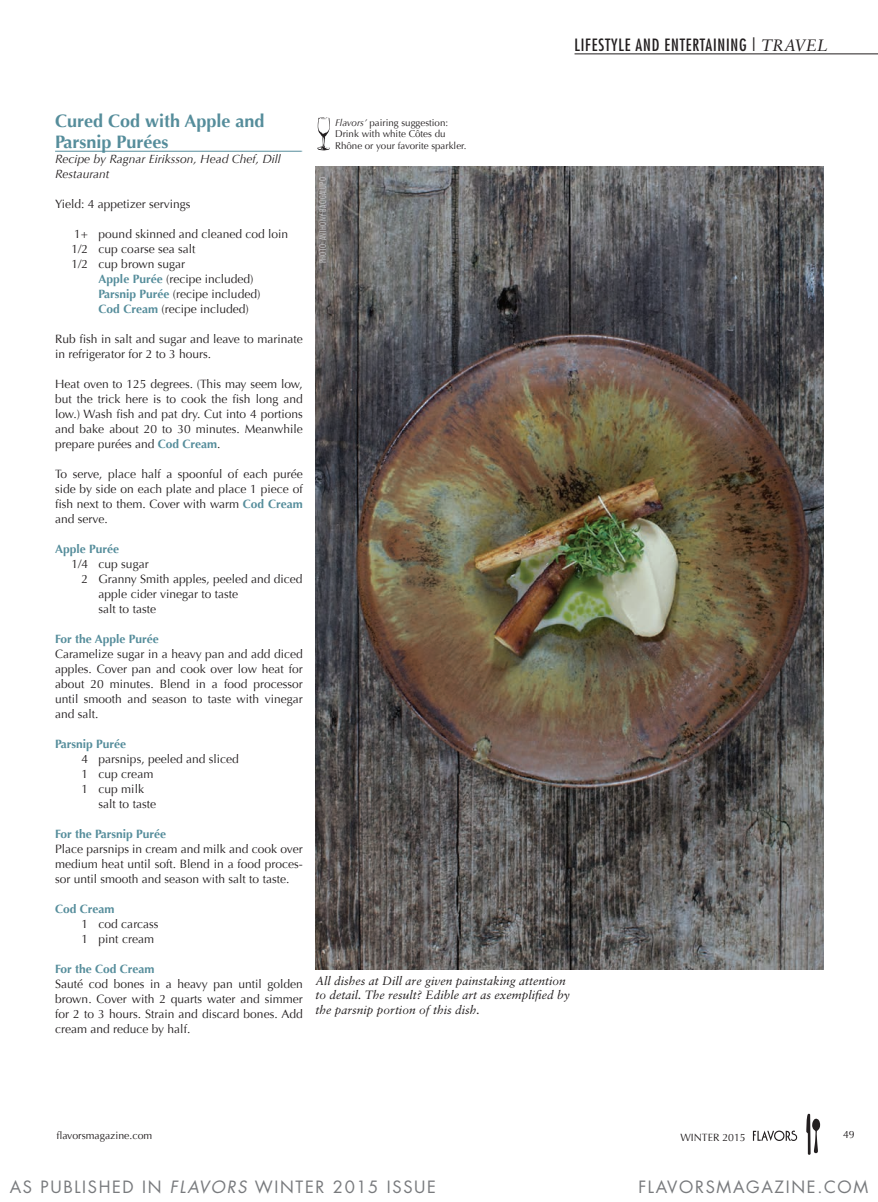
<style>
.page{position:relative;width:878px;height:1202px;background:#fff}
.page>*{position:absolute;margin:0;border:0;box-sizing:border-box;transform-origin:0 0}
.RECIPE_title{font:700 18px/21px "Optima";color:#558d9b}
.t1{font:16.5px "Futura";letter-spacing:.1em;color:#787a7d}
.t2{font:condensed 16.5px "Futura";letter-spacing:.05em;color:#231f20}
.RECIPE_body{font:12px/15px "Optima";color:#231f20;text-align:justify}
.t3{font:italic 12px/14.4px "Sabon";color:#231f20}
.RECIPE_body-2{font:700 12px "Optima";color:#558d9b}
.RECIPE_by_line_and_n{font:italic 12px/15px "Optima";color:#231f20}
.t4{font:10.5px "Optima";color:#231f20}
.RECIPE_body-3{font:9.75px/11.2px "Optima";color:#231f20}
.BY_LINE_photo_credit{font:300 condensed 9px "Futura";letter-spacing:.025em;color:#c5c6c8}
.s1{font-family:"Sabon";font-style:italic;font-stretch:normal}
.s2{font-weight:700;color:#558d9b}
.s3{font-style:italic}
</style>
<div class="page">
<hr style="left:574px;top:53px;width:304px;height:1px;background:#231f20">
<img style="left:315px;top:166px;width:509px;height:803px">
<hr style="left:55px;top:151px;width:248px;height:1px;background:#558d9b">
<svg style="left:317px;top:117px;width:13px;height:33px"></svg>
<svg style="left:806px;top:1113px;width:14px;height:41px"></svg>
<svg style="left:752px;top:1130px;width:45px;height:11px"></svg>
<p class="t2" style="left:574px;top:34px;width:255px">LIFESTYLE AND ENTERTAINING | <span class="s1">TRAVEL</span></p>
<p class="RECIPE_title" style="left:55px;top:110px;width:211px">Cured Cod with Apple and<br>Parsnip Purées</p>
<p class="RECIPE_by_line_and_n" style="left:55px;top:151px;width:227px">Recipe by Ragnar Eiriksson, Head Chef, Dill<br>Restaurant</p>
<p class="RECIPE_body" style="left:55px;top:196px;width:137px">Yield: 4 appetizer servings</p>
<p class="RECIPE_body" style="left:74px;top:226px;width:215px">1+ pound skinned and cleaned cod loin</p>
<p class="RECIPE_body" style="left:71px;top:241px;width:125px">1/2 cup coarse sea salt</p>
<p class="RECIPE_body" style="left:71px;top:256px;width:115px">1/2 cup brown sugar</p>
<p class="RECIPE_body" style="left:99px;top:271px;width:156px"><span class="s2">Apple Purée</span> (recipe included)</p>
<p class="RECIPE_body" style="left:99px;top:286px;width:163px"><span class="s2">Parsnip Purée</span> (recipe included)</p>
<p class="RECIPE_body" style="left:99px;top:301px;width:152px"><span class="s2">Cod Cream</span> (recipe included)</p>
<p class="RECIPE_body" style="left:55px;top:331px;width:249px">Rub fish in salt and sugar and leave to marinate in refrigerator for 2 to 3 hours.</p>
<p class="RECIPE_body" style="left:55px;top:376px;width:249px">Heat oven to 125 degrees. (This may seem low, but the trick here is to cook the fish long and low.) Wash fish and pat dry. Cut into 4 portions and bake about 20 to 30 minutes. Meanwhile prepare purées and <span class="s2">Cod Cream</span>.</p>
<p class="RECIPE_body" style="left:55px;top:466px;width:249px">To serve, place half a spoonful of each purée side by side on each plate and place 1 piece of fish next to them. Cover with warm <span class="s2">Cod Cream </span>and serve.</p>
<p class="RECIPE_body-2" style="left:55px;top:541px;width:66px">Apple Purée</p>
<p class="RECIPE_body" style="left:71px;top:556px;width:79px">1/4 cup sugar</p>
<p class="RECIPE_body" style="left:81px;top:571px;width:222px">2 Granny Smith apples, peeled and diced</p>
<p class="RECIPE_body" style="left:99px;top:586px;width:141px">apple cider vinegar to taste</p>
<p class="RECIPE_body" style="left:99px;top:601px;width:59px">salt to taste</p>
<p class="RECIPE_body-2" style="left:55px;top:631px;width:105px">For the Apple Purée</p>
<p class="RECIPE_body" style="left:55px;top:646px;width:249px">Caramelize sugar in a heavy pan and add diced apples. Cover pan and cook over low heat for about 20 minutes. Blend in a food processor until smooth and season to taste with vinegar and salt.</p>
<p class="RECIPE_body-2" style="left:55px;top:736px;width:72px">Parsnip Purée</p>
<p class="RECIPE_body" style="left:81px;top:751px;width:159px">4 parsnips, peeled and sliced</p>
<p class="RECIPE_body" style="left:81px;top:766px;width:73px">1 cup cream</p>
<p class="RECIPE_body" style="left:81px;top:781px;width:64px">1 cup milk</p>
<p class="RECIPE_body" style="left:99px;top:796px;width:59px">salt to taste</p>
<p class="RECIPE_body-2" style="left:55px;top:826px;width:113px">For the Parsnip Purée</p>
<p class="RECIPE_body" style="left:55px;top:841px;width:249px">Place parsnips in cream and milk and cook over medium heat until soft. Blend in a food proces&shy;sor until smooth and season with salt to taste.</p>
<p class="RECIPE_body-2" style="left:55px;top:901px;width:61px">Cod Cream</p>
<p class="RECIPE_body" style="left:81px;top:916px;width:79px">1 cod carcass</p>
<p class="RECIPE_body" style="left:81px;top:931px;width:74px">1 pint cream</p>
<p class="RECIPE_body-2" style="left:55px;top:961px;width:101px">For the Cod Cream</p>
<p class="RECIPE_body" style="left:55px;top:976px;width:249px">Sauté cod bones in a heavy pan until golden brown. Cover with 2 quarts water and simmer for 2 to 3 hours. Strain and discard bones. Add cream and reduce by half.</p>
<p class="t3" style="left:315px;top:973px;width:256px">All dishes at Dill are given painstaking attention to detail. The result? Edible art as exemplified by the parsnip portion of this dish.</p>
<p class="RECIPE_body-3" style="left:335px;top:117px;width:133px"><span class="s3">Flavors’</span> pairing suggestion:<br>Drink with white Côtes du<br>Rhône or your favorite sparkler.</p>
<p class="BY_LINE_photo_credit" style="left:317px;top:263px;width:88px;rotate:-90deg">PHOTO: ANTHONY BACIGALUPO</p>
<p class="t4" style="left:56px;top:1129px;width:97px">flavorsmagazine.com</p>
<p class="t4" style="left:680px;top:1131px;width:67px">WINTER 2015</p>
<p class="t4" style="left:843px;top:1128px;width:13px">49</p>
<h2 class="t1" style="left:10px;top:1176px;width:428px">AS PUBLISHED IN <span class="s3">FLAVORS</span> WINTER 2015 ISSUE</h2>
<h2 class="t1" style="left:638px;top:1176px;width:231px">FLAVORSMAGAZINE.COM</h2>
</div>
